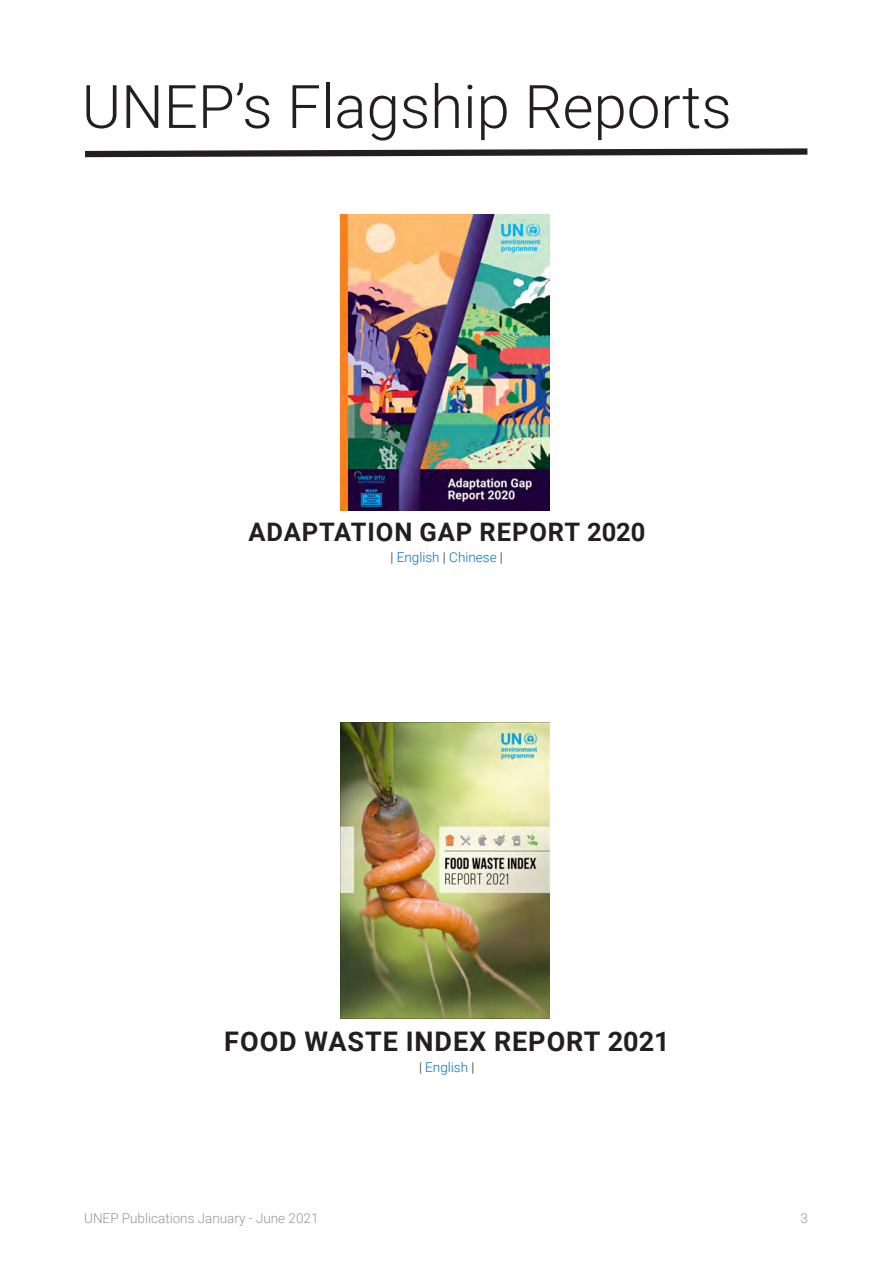
<style>
.page{position:relative;width:893px;height:1263px;background:#fff}
.page>*{position:absolute;margin:0;border:0;box-sizing:border-box;transform-origin:0 0}
.t1{font:300 60px "Roboto";color:#231f20}
.t2{font:700 27px "Roboto";letter-spacing:.035em;color:#231f20}
.t3{font:700 25.5px "Roboto";letter-spacing:.035em;color:#231f20}
.t4{font:300 13.5px "Roboto";color:#939598}
.t5{font:300 13.5px "Roboto";color:#0072bc}
.s1{color:#231f20}
</style>
<div class="page">
<img style="left:340px;top:215px;width:209px;height:295px">
<svg style="left:85px;top:148px;width:722px;height:9px"></svg>
<img style="left:341px;top:723px;width:209px;height:295px">
<p class="t1" style="left:82px;top:65px;width:651px">UNEP’s Flagship Reports</p>
<p class="t3" style="left:248px;top:514px;width:399px">ADAPTATION GAP REPORT 2020</p>
<p class="t5" style="left:391px;top:548px;width:114px"><span class="s1">|</span> English <span class="s1">|</span> Chinese <span class="s1">|</span></p>
<p class="t2" style="left:224px;top:1023px;width:447px">FOOD WASTE INDEX REPORT 2021</p>
<p class="t5" style="left:419px;top:1057px;width:57px"><span class="s1">|</span> English <span class="s1">|</span></p>
<p class="t4" style="left:84px;top:1208px;width:236px">UNEP Publications January - June 2021</p>
<p class="t4" style="left:800px;top:1208px;width:9px">3</p>
</div>
